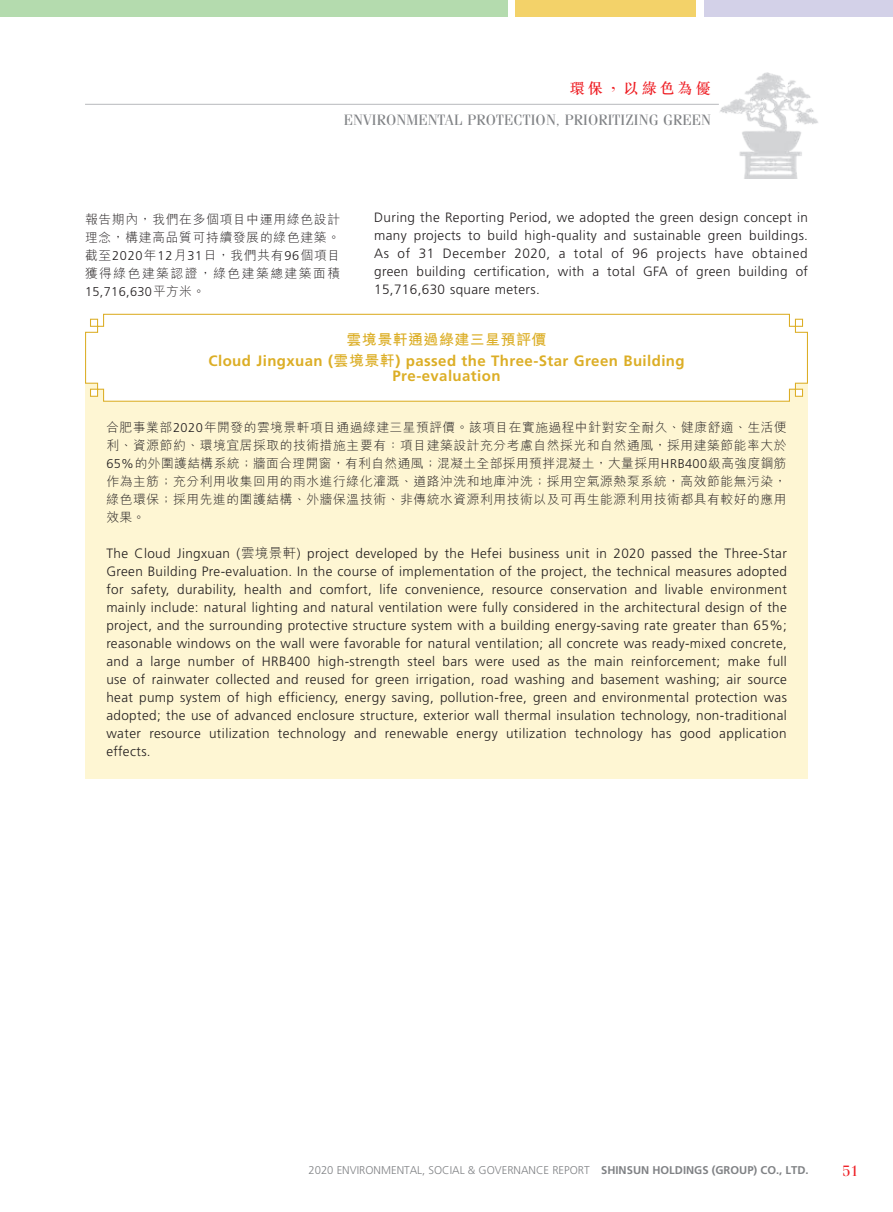
<style>
.page{position:relative;width:893px;height:1212px;background:#fff}
.page>*{position:absolute;margin:0;border:0;box-sizing:border-box;transform-origin:0 0}
.t1{font:700 15px/15px "Frutiger LT Std";letter-spacing:.03em;color:#dcae26;text-align:center}
.t2{font:15px "Fenice Std";letter-spacing:.01em;color:#808285}
.t3{font:700 15px "M Hei HK";letter-spacing:.03em;color:#dcae26}
.t4{font:500 15px "M Sung HK";letter-spacing:.2em;color:#ee1d23}
.t5{font:15px "Fenice Std";color:#ee1d23}
.t6{font:300 13.5px/18px "Frutiger LT Std";letter-spacing:.03em;color:#231f20;text-align:justify}
.t7{font:300 12.75px/18px "M Hei HK";letter-spacing:.05em;color:#231f20;text-align:justify}
.t8{font:300 12.75px "Frutiger LT Std";letter-spacing:.03em;color:#231f20}
.t9{font:300 11.25px "Frutiger LT Std";color:#808285}
.s1{font-family:"Frutiger LT Std"}
.s2{font-family:"M Hei HK"}
.s3{font-weight:700}
</style>
<div class="page">
<hr style="left:85px;top:104px;width:634px;height:1px;background:#bcbdc0">
<img style="left:716px;top:72px;width:102px;height:107px">
<div style="left:704px;top:0;width:189px;height:17px;background:#d3d1e8"></div>
<div style="left:516px;top:0;width:180px;height:17px;background:#f3d269"></div>
<div style="left:0;top:0;width:507px;height:17px;background:#b4dbae"></div>
<div style="left:85px;top:375px;width:723px;height:403px;background:#fef6d3"></div>
<svg style="left:85px;top:313px;width:723px;height:89px"></svg>
<p class="t4" style="left:570px;top:78px;width:142px">環保，以綠色為優</p>
<p class="t2" style="left:344px;top:111px;width:369px">ENVIRONMENTAL PROTECTION, PRIORITIZING GREEN</p>
<p class="t7" style="left:85px;top:210px;width:257px">報告期內，我們在多個項目中運用綠色設計理念，構建高品質可持續發展的綠色建築。截至<span class="s1">2020</span>年<span class="s1">12</span>月<span class="s1">31</span>日，我們共有<span class="s1">96</span>個項目獲得綠色建築認證，綠色建築總建築面積</p>
<p class="t8" style="left:85px;top:284px;width:122px">15,716,630<span class="s2">平方米。</span></p>
<p class="t6" style="left:374px;top:209px;width:435px">During the Reporting Period, we adopted the green design concept in many projects to build high-quality and sustainable green buildings.<br>As of 31 December 2020, a total of 96 projects have obtained green building certification, with a total GFA of green building of 15,716,630 square meters.</p>
<p class="t3" style="left:347px;top:328px;width:202px">雲境景軒通過綠建三星預評價</p>
<p class="t1" style="left:209px;top:353px;width:478px">Cloud Jingxuan (<span class="s2">雲境景軒</span>) passed the Three-Star Green Building<br>Pre-evaluation</p>
<p class="t7" style="left:106px;top:418px;width:682px">合肥事業部<span class="s1">2020</span>年開發的雲境景軒項目通過綠建三星預評價。該項目在實施過程中針對安全耐久、健康舒適、生活便利、資源節約、環境宜居採取的技術措施主要有：項目建築設計充分考慮自然採光和自然通風，採用建築節能率大於<span class="s1">65%</span>的外圍護結構系統；牆面合理開窗，有利自然通風；混凝土全部採用預拌混凝土，大量採用<span class="s1">HRB400</span>級高強度鋼筋作為主筋；充分利用收集回用的雨水進行綠化灌溉、道路沖洗和地庫沖洗；採用空氣源熱泵系統，高效節能無污染，綠色環保；採用先進的圍護結構、外牆保溫技術、非傳統水資源利用技術以及可再生能源利用技術都具有較好的應用效果。</p>
<p class="t6" style="left:106px;top:544px;width:682px">The Cloud Jingxuan (<span class="s2">雲境景軒</span>) project developed by the Hefei business unit in 2020 passed the Three-Star Green Building Pre-evaluation. In the course of implementation of the project, the technical measures adopted for safety, durability, health and comfort, life convenience, resource conservation and livable environment mainly include: natural lighting and natural ventilation were fully considered in the architectural design of the project, and the surrounding protective structure system with a building energy-saving rate greater than 65%; reasonable windows on the wall were favorable for natural ventilation; all concrete was ready-mixed concrete, and a large number of HRB400 high-strength steel bars were used as the main reinforcement; make full use of rainwater collected and reused for green irrigation, road washing and basement washing; air source heat pump system of high efficiency, energy saving, pollution-free, green and environmental protection was adopted; the use of advanced enclosure structure, exterior wall thermal insulation technology, non-traditional water resource utilization technology and renewable energy utilization technology has good application effects.</p>
<p class="t9" style="left:309px;top:1164px;width:502px">2020 ENVIRONMENTAL, SOCIAL &amp; GOVERNANCE REPORT <span class="s3">SHINSUN HOLDINGS (GROUP) CO., LTD.</span></p>
<p class="t5" style="left:842px;top:1161px;width:18px">51</p>
</div>
